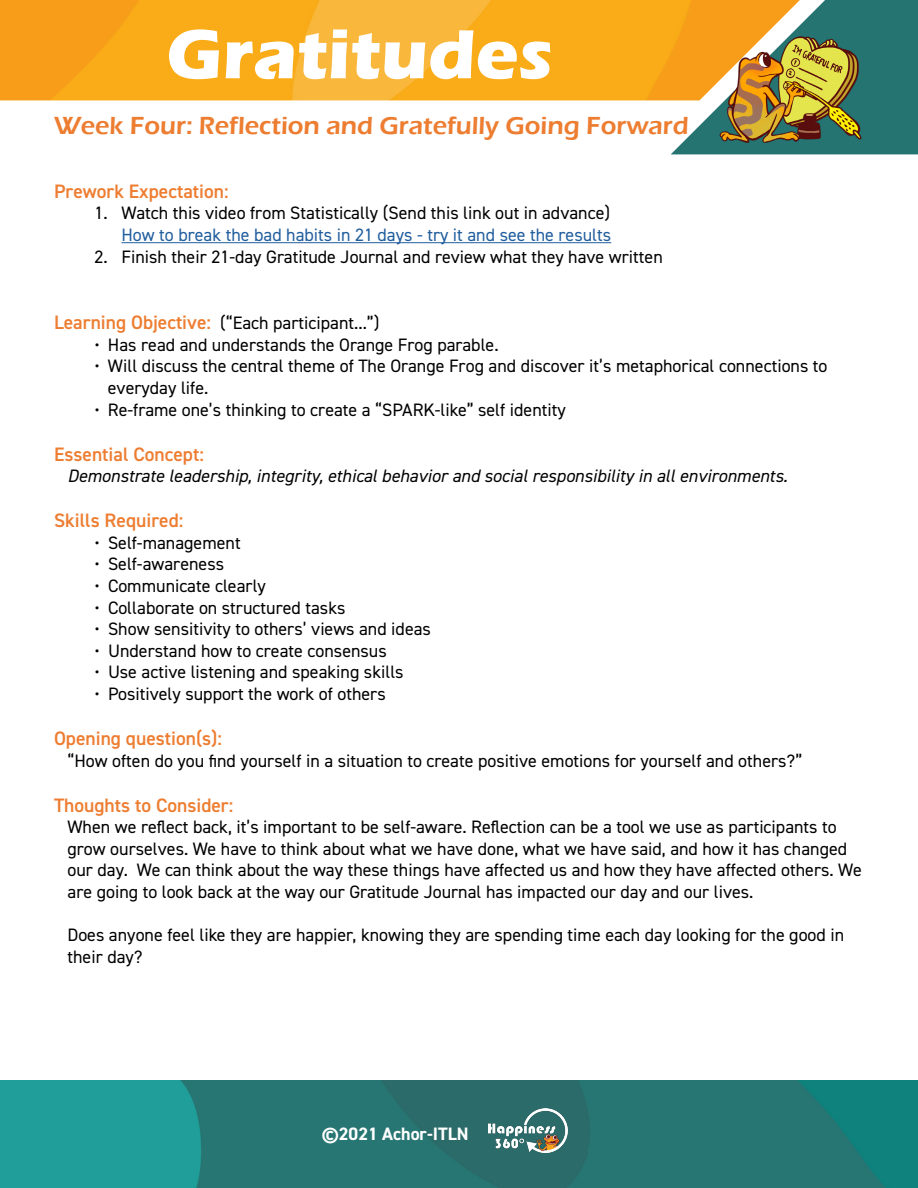
<style>
.page{position:relative;width:918px;height:1188px;background:#fff}
.page>*{position:absolute;margin:0;border:0;box-sizing:border-box;transform-origin:0 0}
.t1{font:700 72px "Eras ITC";color:#fff}
.t2{font:600 25.5px "Eras ITC";color:#ed7d31}
.t3{font:600 19.5px "DIN2014";color:#ed7d31}
.t4{font:18px/21.6px "DIN2014";color:#000}
.t5{font:italic 18px "DIN2014";color:#000}
.t6{font:18px "DIN2014";color:#215e9e}
.t7{font:700 18px "DIN2014";color:#fff}
.s1{font-weight:600;font-size:19.5px;color:#ed7d31}
</style>
<div class="page">
<img style="left:0;top:1080px;width:918px;height:108px">
<img style="left:0;top:0;width:671px;height:100px">
<img style="left:671px;top:0;width:247px;height:154px">
<img style="left:489px;top:1108px;width:79px;height:44px">
<img style="left:719px;top:18px;width:143px;height:137px">
<hr style="left:122px;top:242px;width:489px;height:1px;background:#215e9e">
<h1 class="t1" style="left:166px;top:13px;width:388px">Gratitudes</h1>
<h2 class="t2" style="left:54px;top:111px;width:636px">Week Four: Reflection and Gratefully Going Forward</h2>
<p class="t3" style="left:54px;top:178px;width:176px">Prework Expectation:</p>
<p class="t4" style="left:94px;top:202px;width:517px">1. Watch this video from Statistically (Send this link out in advance)</p>
<p class="t6" style="left:121px;top:223px;width:491px">How to break the bad habits in 21 days - try it and see the results</p>
<p class="t4" style="left:94px;top:245px;width:570px">2. Finish their 21-day Gratitude Journal and review what they have written</p>
<p class="t4" style="left:54px;top:312px;width:327px"><span class="s1">Learning Objective:</span> (“Each participant...”)</p>
<p class="t4" style="left:94px;top:333px;width:406px">• Has read and understands the Orange Frog parable.</p>
<p class="t4" style="left:108px;top:355px;width:721px;text-indent:-14px">• Will discuss the central theme of The Orange Frog and discover it’s metaphorical connections to everyday life.</p>
<p class="t4" style="left:94px;top:398px;width:473px">• Re-frame one’s thinking to create a “SPARK-like” self identity</p>
<p class="t3" style="left:54px;top:441px;width:151px">Essential Concept:</p>
<p class="t5" style="left:68px;top:465px;width:722px">Demonstrate leadership, integrity, ethical behavior and social responsibility in all environments.</p>
<p class="t3" style="left:54px;top:507px;width:131px">Skills Required:</p>
<p class="t4" style="left:94px;top:531px;width:148px">• Self-management</p>
<p class="t4" style="left:94px;top:553px;width:131px">• Self-awareness</p>
<p class="t4" style="left:94px;top:575px;width:173px">• Communicate clearly</p>
<p class="t4" style="left:94px;top:596px;width:252px">• Collaborate on structured tasks</p>
<p class="t4" style="left:94px;top:618px;width:338px">• Show sensitivity to others’ views and ideas</p>
<p class="t4" style="left:94px;top:639px;width:294px">• Understand how to create consensus</p>
<p class="t4" style="left:94px;top:661px;width:311px">• Use active listening and speaking skills</p>
<p class="t4" style="left:94px;top:683px;width:293px">• Positively support the work of others</p>
<p class="t3" style="left:54px;top:725px;width:170px">Opening question(s):</p>
<p class="t4" style="left:68px;top:749px;width:736px">“How often do you find yourself in a situation to create positive emotions for yourself and others?”</p>
<p class="t3" style="left:54px;top:792px;width:181px">Thoughts to Consider:</p>
<p class="t4" style="left:68px;top:816px;width:796px">When we reflect back, it’s important to be self-aware. Reflection can be a tool we use as participants to grow ourselves. We have to think about what we have done, what we have said, and how it has changed our day. We can think about the way these things have affected us and how they have affected others. We are going to look back at the way our Gratitude Journal has impacted our day and our lives.</p>
<p class="t4" style="left:68px;top:924px;width:778px">Does anyone feel like they are happier, knowing they are spending time each day looking for the good in their day?</p>
<p class="t7" style="left:322px;top:1122px;width:148px">©2021 Achor-ITLN</p>
</div>
